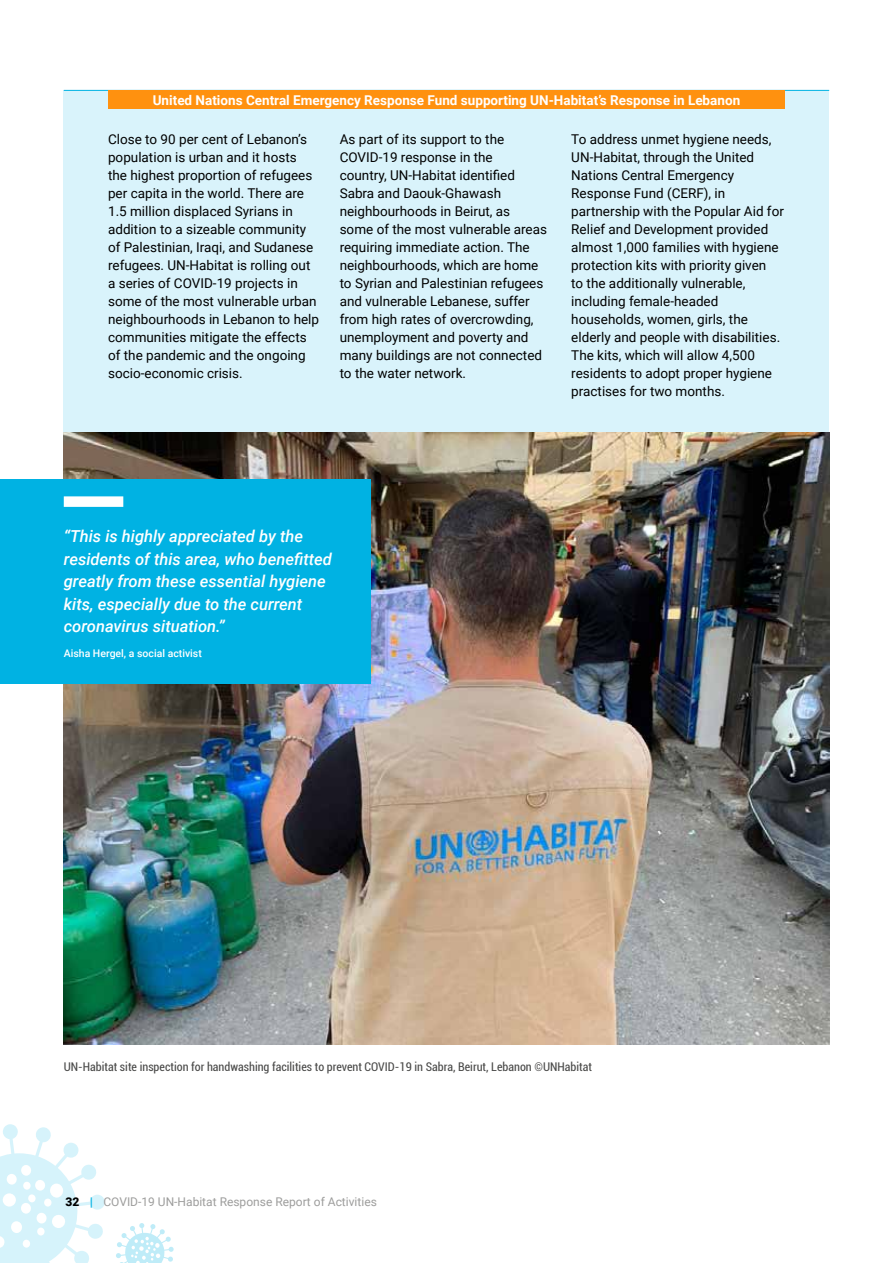
<style>
.page{position:relative;width:893px;height:1263px;background:#fff}
.page>*{position:absolute;margin:0;border:0;box-sizing:border-box;transform-origin:0 0}
.t1{font:italic 500 16.5px/22.5px "Roboto";color:#fff}
.t2{font:13.5px/18px "Roboto";color:#000}
.t3{font:700 13.5px "Roboto";color:#fff}
.t4{font:condensed 12px "Roboto";color:#4a4a49}
.t5{font:12px "Roboto";color:#9d9d9c}
.t6{font:500 10.5px "Roboto";color:#fff}
.s1{font-weight:900;color:#000}
.s2{font-stretch:condensed;color:#00b2e3}
</style>
<div class="page">
<svg style="left:0;top:1124px;width:105px;height:139px"></svg>
<svg style="left:116px;top:1223px;width:58px;height:40px"></svg>
<div style="left:64px;top:90px;width:765px;height:451px;background:#d9f3fb"></div>
<hr style="left:64px;top:90px;width:765px;height:1px;background:#00b2e3">
<div style="left:108px;top:90px;width:677px;height:19px;background:#ff910f"></div>
<img style="left:64px;top:432px;width:765px;height:612px">
<div style="left:0;top:480px;width:370px;height:204px;background:#00b2e3"></div>
<div style="left:64px;top:496px;width:59px;height:11px;background:#fff"></div>
<p class="t3" style="left:153px;top:90px;width:589px">United Nations Central Emergency Response Fund supporting UN-Habitat’s Response in Lebanon</p>
<p class="t2" style="left:108px;top:130px;width:213px">Close to 90 per cent of Lebanon’s population is urban and it hosts the highest proportion of refugees per capita in the world. There are<br>1.5 million displaced Syrians in addition to a sizeable community of Palestinian, Iraqi, and Sudanese refugees. UN-Habitat is rolling out a series of COVID-19 projects in some of the most vulnerable urban neighbourhoods in Lebanon to help communities mitigate the effects of the pandemic and the ongoing socio-economic crisis.</p>
<p class="t2" style="left:340px;top:130px;width:209px">As part of its support to the<br>COVID-19 response in the<br>country, UN-Habitat identified<br>Sabra and Daouk-Ghawash neighbourhoods in Beirut, as some of the most vulnerable areas requiring immediate action. The neighbourhoods, which are home to Syrian and Palestinian refugees and vulnerable Lebanese, suffer from high rates of overcrowding, unemployment and poverty and many buildings are not connected to the water network.</p>
<p class="t2" style="left:571px;top:130px;width:214px">To address unmet hygiene needs,<br>UN-Habitat, through the United<br>Nations Central Emergency<br>Response Fund (CERF), in partnership with the Popular Aid for<br>Relief and Development provided almost 1,000 families with hygiene protection kits with priority given<br>to the additionally vulnerable, including female-headed households, women, girls, the elderly and people with disabilities.<br>The kits, which will allow 4,500 residents to adopt proper hygiene practises for two months.</p>
<p class="t1" style="left:64px;top:525px;width:270px">“This is highly appreciated by the residents of this area, who benefitted greatly from these essential hygiene kits, especially due to the current coronavirus situation.”</p>
<p class="t6" style="left:64px;top:646px;width:140px">Aisha Hergel, a social activist</p>
<p class="t4" style="left:64px;top:1058px;width:530px">UN-Habitat site inspection for handwashing facilities to prevent COVID-19 in Sabra, Beirut, Lebanon ©UNHabitat</p>
<p class="t5" style="left:65px;top:1193px;width:313px"><span class="s1">32</span> <span class="s2">|</span> COVID-19 UN-Habitat Response Report of Activities</p>
</div>
